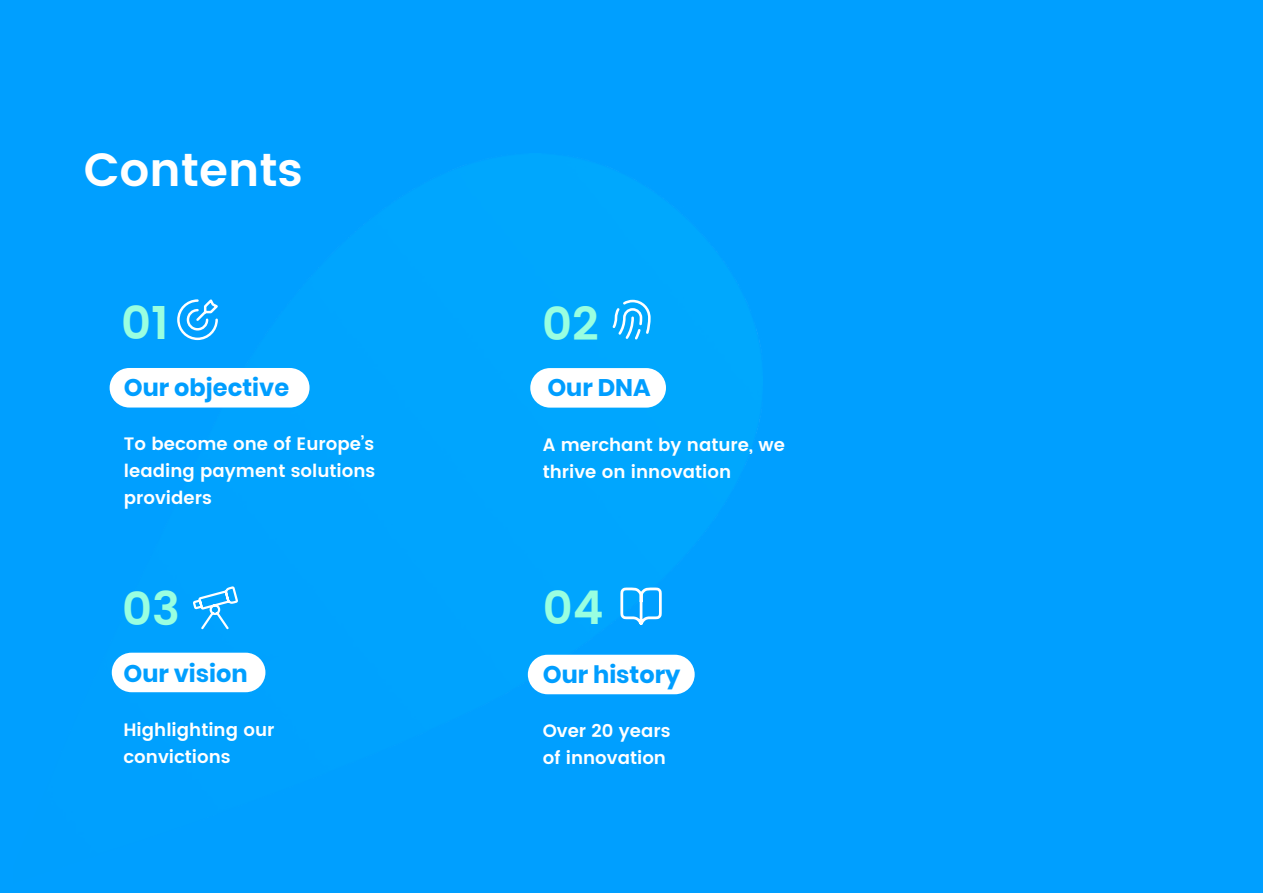
<style>
.page{position:relative;width:1263px;height:893px;background:#009fff}
.page>*{position:absolute;margin:0;border:0;box-sizing:border-box;transform-origin:0 0}
.t1{font:600 46.5px "Poppins";color:#fff}
.t2{font:600 46.5px "Poppins";color:#99ffe0}
.t3{font:700 24px "Poppins";color:#009eff}
.t4{font:700 24px "Poppins";color:#009fff}
.t5{font:600 18px/27px "Poppins";color:#fff;text-align:justify}
</style>
<div class="page">
<div style="left:110px;top:368px;width:200px;height:39px;background:#fff;border-radius:20px"></div>
<div style="left:528px;top:655px;width:167px;height:39px;background:#fff;border-radius:20px"></div>
<div style="left:112px;top:653px;width:153px;height:39px;background:#fff;border-radius:20px"></div>
<div style="left:530px;top:368px;width:136px;height:40px;background:#fff;border-radius:20px"></div>
<svg style="left:177px;top:299px;width:41px;height:42px"></svg>
<svg style="left:612px;top:299px;width:39px;height:41px"></svg>
<svg style="left:193px;top:586px;width:45px;height:44px"></svg>
<svg style="left:620px;top:587px;width:42px;height:38px"></svg>
<p class="t1" style="left:84px;top:135px;width:221px">Contents</p>
<p class="t2" style="left:121px;top:288px;width:49px">01</p>
<p class="t3" style="left:124px;top:374px;width:167px">Our objective</p>
<p class="t5" style="left:124px;top:431px;width:253px">To become one of Europe’s leading payment solutions providers</p>
<p class="t2" style="left:542px;top:288px;width:58px">02</p>
<p class="t3" style="left:547px;top:374px;width:105px">Our DNA</p>
<p class="t5" style="left:543px;top:432px;width:244px">A merchant by nature, we thrive on innovation</p>
<p class="t2" style="left:122px;top:574px;width:59px">03</p>
<p class="t2" style="left:543px;top:573px;width:62px">04</p>
<p class="t4" style="left:123px;top:659px;width:126px">Our vision</p>
<p class="t5" style="left:123px;top:716px;width:153px">Highlighting our</p>
<p class="t5" style="left:123px;top:743px;width:109px">convictions</p>
<p class="t3" style="left:543px;top:660px;width:139px">Our history</p>
<p class="t5" style="left:543px;top:717px;width:129px">Over 20 years</p>
<p class="t5" style="left:543px;top:744px;width:125px">of innovation</p>
</div>
